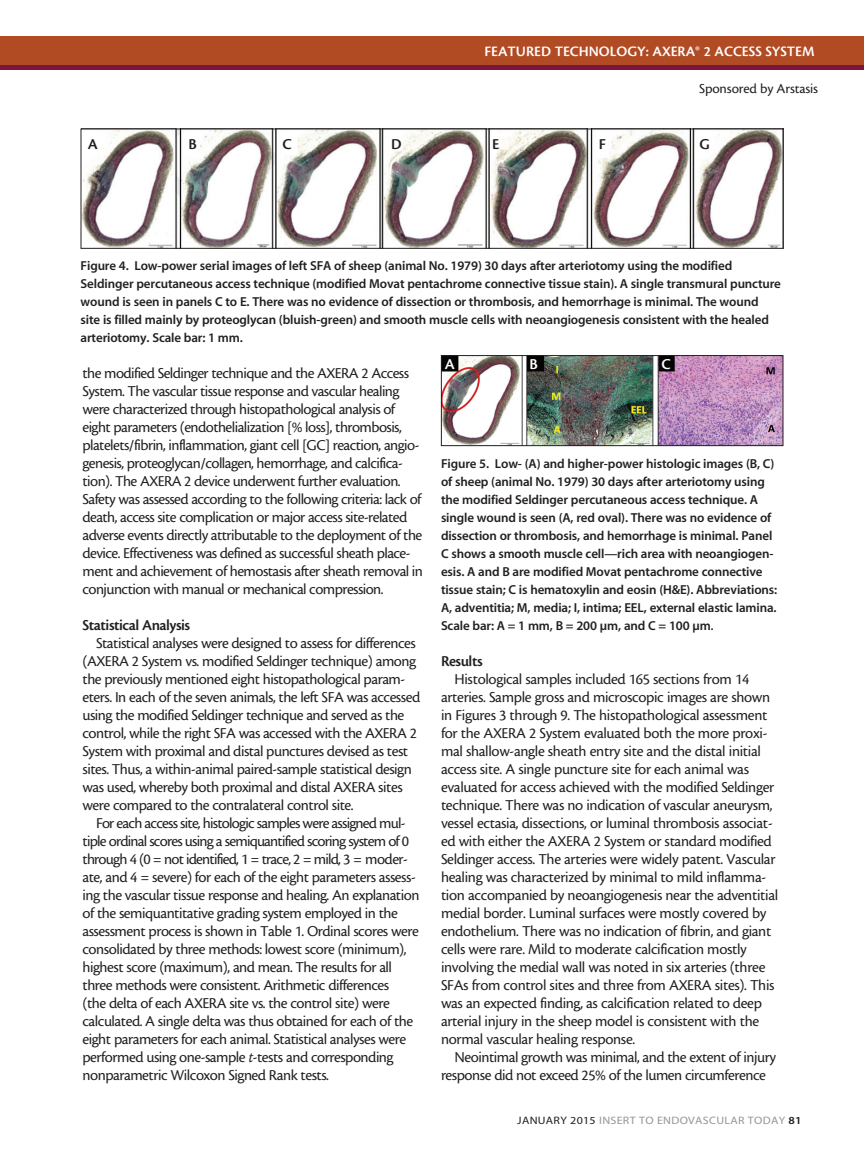
<style>
.page{position:relative;width:864px;height:1161px;background:#fff}
.page>*{position:absolute;margin:0;border:0;box-sizing:border-box;transform-origin:0 0}
.crst_dept_body{font:15.75px/18px "Cronos MM 408 10";letter-spacing:-.03em;color:#231f20}
.Body_bold{font:15.75px "Cronos MM 574 10";letter-spacing:-.03em;color:#231f20}
.t1{font:15.75px "Cronos MM 574 10";color:#fff}
.t2{font:15px "Cronos MM 574 10";color:#fff}
.t3{font:14.25px "Cronos MM 408 9";letter-spacing:-.01em;color:#231f20}
.crst_dept_caption{font:13.05px/18px "Myriad MM 565 600";letter-spacing:-.01em;color:#231f20}
.t4{font:10.8px "Myriad MM 400 600";letter-spacing:.025em;color:#939598;scale:1.11 1}
.s1{font-family:"Cronos MM It 408 10"}
.s2{font-family:"Cronos MM 565 8"}
.s3{color:#231f20}
.s4{font-family:"Myriad MM 565 600";color:#231f20}
</style>
<div class="page">
<div style="left:0;top:37px;width:864px;height:32px;background:#b14b23"></div>
<hr style="left:1px;top:65px;width:863px;height:4px;background:#7d1440">
<img style="left:83px;top:131px;width:698px;height:116px">
<div style="left:81px;top:129px;width:702px;height:120px;border:1px solid #231f20"></div>
<img style="left:443px;top:357px;width:338px;height:87px">
<div style="left:441px;top:355px;width:342px;height:91px;border:1px solid #231f20"></div>
<p class="t2" style="left:484px;top:43px;width:332px">FEATURED TECHNOLOGY: AXERA® 2 ACCESS SYSTEM</p>
<p class="t3" style="left:699px;top:81px;width:120px">Sponsored by Arstasis</p>
<p class="Body_bold" style="left:88px;top:136px;width:11px">A</p>
<p class="Body_bold" style="left:188px;top:136px;width:10px">B</p>
<p class="Body_bold" style="left:283px;top:136px;width:11px">C</p>
<p class="Body_bold" style="left:391px;top:136px;width:12px">D</p>
<p class="Body_bold" style="left:492px;top:136px;width:9px">E</p>
<p class="Body_bold" style="left:599px;top:136px;width:9px">F</p>
<p class="Body_bold" style="left:700px;top:136px;width:12px">G</p>
<p class="crst_dept_caption" style="left:81px;top:257px;width:702px">Figure 4. Low-power serial images of left SFA of sheep (animal No. 1979) 30 days after arteriotomy using the modified Seldinger percutaneous access technique (modified Movat pentachrome connective tissue stain). A single transmural puncture wound is seen in panels C to E. There was no evidence of dissection or thrombosis, and hemorrhage is minimal. The wound site is filled mainly by proteoglycan (bluish-green) and smooth muscle cells with neoangiogenesis consistent with the healed arteriotomy. Scale bar: 1 mm.</p>
<p class="crst_dept_body" style="left:82px;top:364px;width:342px">the modified Seldinger technique and the AXERA 2 Access System. The vascular tissue response and vascular healing were characterized through histopathological analysis of eight parameters (endothelialization [% loss], thrombosis, platelets/fibrin, inflammation, giant cell [GC] reaction, angio&shy;genesis, proteoglycan/collagen, hemorrhage, and calcifica&shy;tion). The AXERA 2 device underwent further evaluation.<br>Safety was assessed according to the following criteria: lack of death, access site complication or major access site-related adverse events directly attributable to the deployment of the device. Effectiveness was defined as successful sheath place&shy;ment and achievement of hemostasis after sheath removal in conjunction with manual or mechanical compression.</p>
<p class="Body_bold" style="left:82px;top:617px;width:109px">Statistical Analysis</p>
<p class="crst_dept_body" style="left:82px;top:634px;width:339px;text-indent:14px">Statistical analyses were designed to assess for differences (AXERA 2 System vs. modified Seldinger technique) among the previously mentioned eight histopathological param&shy;eters. In each of the seven animals, the left SFA was accessed using the modified Seldinger technique and served as the control, while the right SFA was accessed with the AXERA 2<br>System with proximal and distal punctures devised as test sites. Thus, a within-animal paired-sample statistical design was used, whereby both proximal and distal AXERA sites were compared to the contralateral control site.</p>
<p class="crst_dept_body" style="left:82px;top:814px;width:339px;text-indent:14px">For each access site, histologic samples were assigned mul&shy;tiple ordinal scores using a semiquantified scoring system of 0 through 4 (0 = not identified, 1 = trace, 2 = mild, 3 = moder&shy;ate, and 4 = severe) for each of the eight parameters assess&shy;ing the vascular tissue response and healing. An explanation of the semiquantitative grading system employed in the assessment process is shown in Table 1. Ordinal scores were consolidated by three methods: lowest score (minimum), highest score (maximum), and mean. The results for all three methods were consistent. Arithmetic differences<br>(the delta of each AXERA site vs. the control site) were calculated. A single delta was thus obtained for each of the eight parameters for each animal. Statistical analyses were performed using one-sample <span class="s1">t</span>-tests and corresponding nonparametric Wilcoxon Signed Rank tests.</p>
<p class="t1" style="left:445px;top:356px;width:11px">A</p>
<p class="t1" style="left:530px;top:356px;width:10px">B</p>
<p class="t1" style="left:662px;top:356px;width:11px">C</p>
<p class="crst_dept_caption" style="left:441px;top:455px;width:338px">Figure 5. Low- (A) and higher-power histologic images (B, C) of sheep (animal No. 1979) 30 days after arteriotomy using the modified Seldinger percutaneous access technique. A single wound is seen (A, red oval). There was no evidence of dissection or thrombosis, and hemorrhage is minimal. Panel C shows a smooth muscle cell—rich area with neoangiogen&shy;esis. A and B are modified Movat pentachrome connective tissue stain; C is hematoxylin and eosin (H&amp;E). Abbreviations:<br>A, adventitia; M, media; I, intima; EEL, external elastic lamina.<br>Scale bar: A = 1 mm, B = 200 µm, and C = 100 µm<span class="s2">.</span></p>
<p class="Body_bold" style="left:441px;top:653px;width:43px">Results</p>
<p class="crst_dept_body" style="left:441px;top:670px;width:339px;text-indent:14px">Histological samples included 165 sections from 14 arteries. Sample gross and microscopic images are shown in Figures 3 through 9. The histopathological assessment for the AXERA 2 System evaluated both the more proxi&shy;mal shallow-angle sheath entry site and the distal initial access site. A single puncture site for each animal was evaluated for access achieved with the modified Seldinger technique. There was no indication of vascular aneurysm, vessel ectasia, dissections, or luminal thrombosis associat&shy;ed with either the AXERA 2 System or standard modified Seldinger access. The arteries were widely patent. Vascular healing was characterized by minimal to mild inflamma&shy;tion accompanied by neoangiogenesis near the adventitial medial border. Luminal surfaces were mostly covered by endothelium. There was no indication of fibrin, and giant cells were rare. Mild to moderate calcification mostly involving the medial wall was noted in six arteries (three SFAs from control sites and three from AXERA sites). This was an expected finding, as calcification related to deep arterial injury in the sheep model is consistent with the normal vascular healing response.</p>
<p class="crst_dept_body" style="left:441px;top:1048px;width:336px;text-indent:14px">Neointimal growth was minimal, and the extent of injury response did not exceed 25% of the lumen circumference</p>
<p class="t4" style="left:517px;top:1115px;width:258px"><span class="s3">JANUARY 2015</span> INSERT TO ENDOVASCULAR TODAY <span class="s4">81</span></p>
</div>
